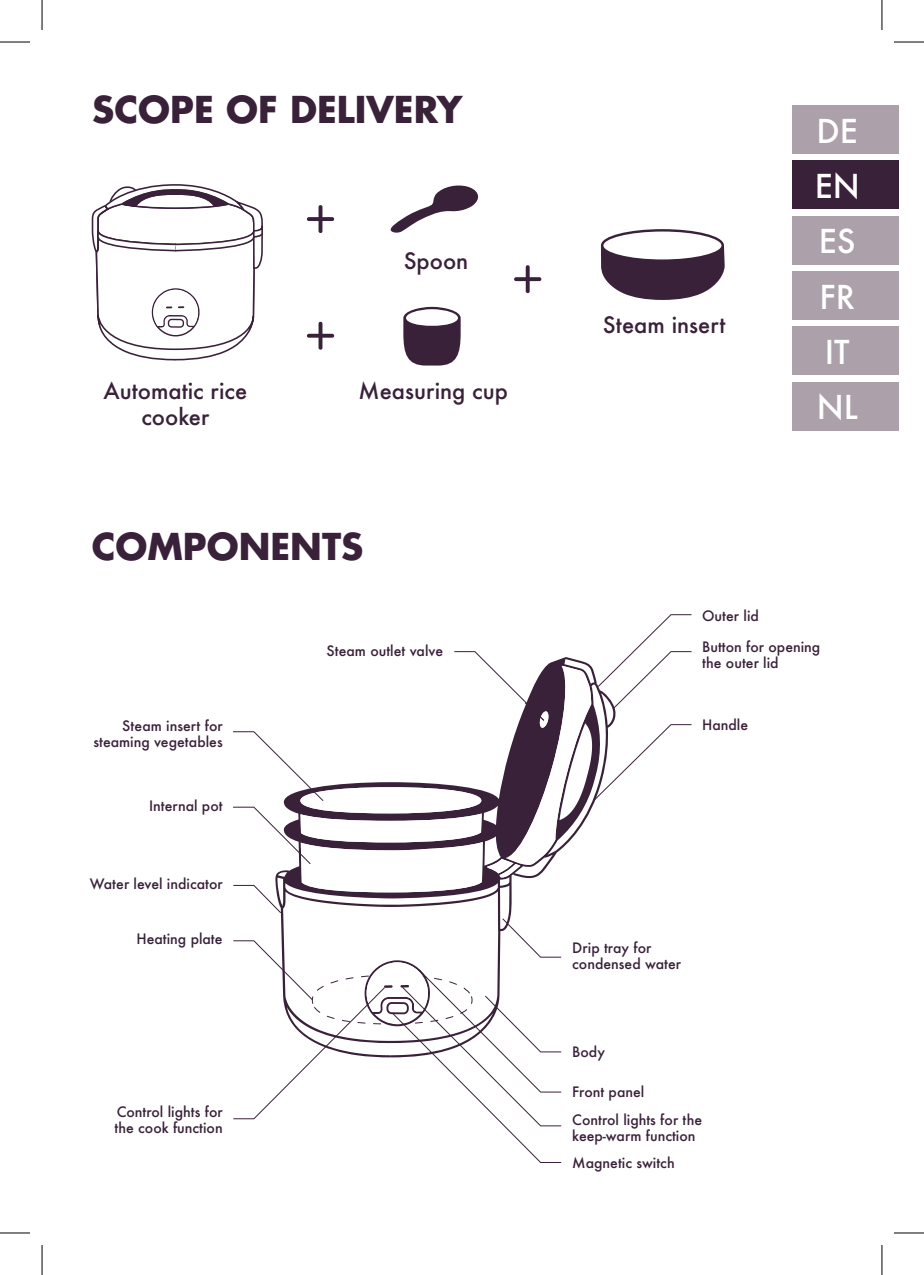
<style>
.page{position:relative;width:924px;height:1275px;background:#fff}
.page>*{position:absolute;margin:0;border:0;box-sizing:border-box;transform-origin:0 0}
.t1{font:54px "Courier";color:#3a213a}
.t2{font:700 36px "Futura";color:#3a213a}
.t3{font:500 32px/55.2px "Futura";color:#fff;text-align:center}
.t4{font:500 22px "Futura";color:#3a213a}
.t5{font:500 14px/16px "Futura";color:#3a213a}
</style>
<div class="page">
<svg style="left:233px;top:614px;width:459px;height:549px"></svg>
<svg style="left:233px;top:666px;width:382px;height:263px"></svg>
<svg style="left:390px;top:185px;width:88px;height:48px"></svg>
<svg style="left:403px;top:307px;width:57px;height:58px"></svg>
<svg style="left:601px;top:229px;width:124px;height:71px"></svg>
<div style="left:602px;top:230px;width:120px;height:31px;background:#fff;border-radius:50%"></div>
<div style="left:600px;top:229px;width:123px;height:33px;border:2px solid #3a213a;border-radius:50%"></div>
<svg style="left:91px;top:184px;width:172px;height:177px"></svg>
<div style="left:791px;top:105px;width:107px;height:49px;background:#aca0aa"></div>
<div style="left:791px;top:160px;width:107px;height:49px;background:#3a213a"></div>
<div style="left:791px;top:216px;width:107px;height:49px;background:#aca0aa"></div>
<div style="left:791px;top:271px;width:107px;height:49px;background:#aca0aa"></div>
<div style="left:791px;top:326px;width:107px;height:49px;background:#aca0aa"></div>
<div style="left:791px;top:381px;width:107px;height:49px;background:#aca0aa"></div>
<hr style="left:0;top:42px;width:30px;height:1px;background:#000">
<hr style="left:893px;top:42px;width:30px;height:1px;background:#000">
<hr style="left:0;top:1232px;width:30px;height:1px;background:#000">
<hr style="left:893px;top:1232px;width:30px;height:1px;background:#000">
<hr style="left:42px;top:0;width:1px;height:30px;background:#000">
<hr style="left:42px;top:1245px;width:1px;height:30px;background:#000">
<hr style="left:881px;top:0;width:1px;height:30px;background:#000">
<hr style="left:881px;top:1245px;width:1px;height:30px;background:#000">
<h2 class="t2" style="left:92px;top:84px;width:371px">SCOPE OF DELIVERY</h2>
<h1 class="t1" style="left:304px;top:177px;width:34px">+</h1>
<h1 class="t1" style="left:304px;top:293px;width:34px">+</h1>
<h3 class="t4" style="left:403px;top:246px;width:66px">Spoon</h3>
<h1 class="t1" style="left:511px;top:237px;width:34px">+</h1>
<h3 class="t4" style="left:103px;top:376px;width:145px">Automatic rice</h3>
<h3 class="t4" style="left:358px;top:376px;width:151px">Measuring cup</h3>
<h3 class="t4" style="left:141px;top:402px;width:69px">cooker</h3>
<h3 class="t4" style="left:602px;top:309px;width:124px">Steam insert</h3>
<h3 class="t3" style="left:814px;top:103px;width:47px">DE<br>EN<br>ES<br>FR<br>IT<br>NL</h3>
<h2 class="t2" style="left:92px;top:521px;width:273px">COMPONENTS</h2>
<p class="t5" style="left:93px;top:717px;width:131px;text-align:right">Steam insert for steaming vegetables</p>
<p class="t5" style="left:149px;top:798px;width:75px">Internal pot</p>
<p class="t5" style="left:90px;top:875px;width:134px">Water level indicator</p>
<p class="t5" style="left:136px;top:931px;width:88px">Heating plate</p>
<p class="t5" style="left:114px;top:1103px;width:110px">Control lights for the cook function</p>
<p class="t5" style="left:326px;top:642px;width:118px">Steam outlet valve</p>
<p class="t5" style="left:701px;top:600px;width:120px;line-height:30.8px">Outer lid<br>Button for opening</p>
<p class="t5" style="left:701px;top:654px;width:78px">the outer lid</p>
<p class="t5" style="left:701px;top:716px;width:47px">Handle</p>
<p class="t5" style="left:572px;top:939px;width:110px">Drip tray for condensed water</p>
<p class="t5" style="left:572px;top:1043px;width:34px">Body</p>
<p class="t5" style="left:572px;top:1077px;width:131px;line-height:28px">Front panel<br>Control lights for the</p>
<p class="t5" style="left:572px;top:1121px;width:125px;line-height:27.6px">keep-warm function<br>Magnetic switch</p>
</div>
